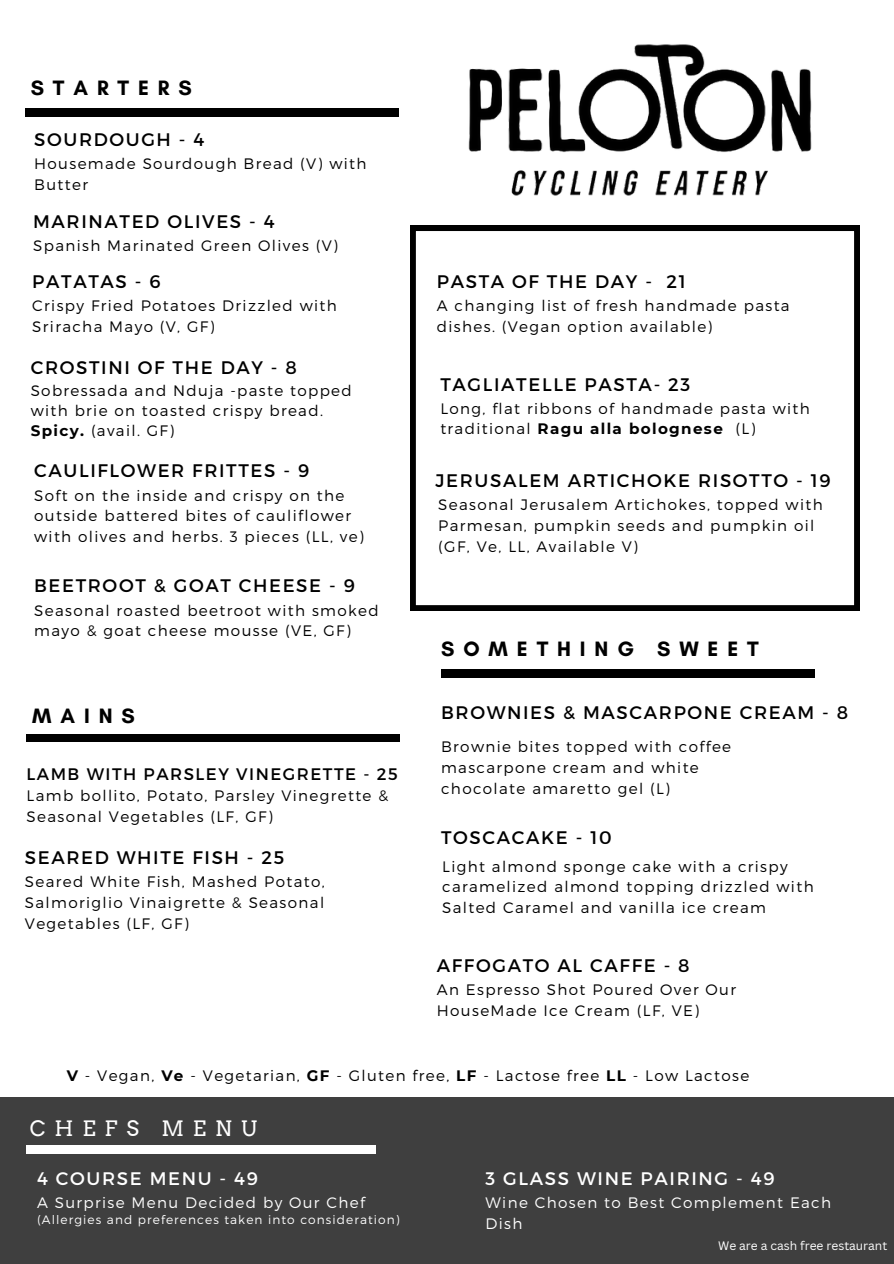
<style>
.page{position:relative;width:894px;height:1264px;background:#fff}
.page>*{position:absolute;margin:0;border:0;box-sizing:border-box;transform-origin:0 0}
.t1{font:700 21.15px "Glacial Indifference";letter-spacing:.42em;color:#000}
.t2{font:21.15px "Arvo";letter-spacing:.42em;color:#fff}
.t3{font:18.15px "Montserrat";letter-spacing:.09em;color:#000}
.t4{font:18.15px "Montserrat";letter-spacing:.09em;color:#fff}
.t5{font:16.65px "Montserrat";letter-spacing:.09em;color:#000}
.t6{font:300 15.15px/20.9px "Montserrat";letter-spacing:.09em;color:#000}
.t7{font:300 15.15px/20.9px "Montserrat";letter-spacing:.09em;color:#fff}
.t8{font:300 12.15px "Montserrat";letter-spacing:.09em;color:#fff}
.t9{font:12px "Canva Sans";color:#fff}
.s1{font-weight:700}
</style>
<div class="page">
<img style="left:468px;top:44px;width:344px;height:152px">
<div style="left:0;top:1097px;width:893px;height:166px;background:#3f3f3f"></div>
<div style="left:27px;top:1145px;width:348px;height:8px;background:#fff"></div>
<div style="left:25px;top:109px;width:373px;height:8px;background:#000"></div>
<svg style="left:410px;top:225px;width:449px;height:385px"></svg>
<div style="left:27px;top:734px;width:373px;height:8px;background:#000"></div>
<div style="left:441px;top:670px;width:373px;height:7px;background:#000"></div>
<h3 class="t1" style="left:31px;top:75px;width:163px">STARTERS</h3>
<h5 class="t3" style="left:34px;top:128px;width:172px">SOURDOUGH - 4</h5>
<h3 class="t6" style="left:34px;top:153px;width:334px">Housemade Sourdough Bread (V) with<br>Butter</h3>
<h5 class="t3" style="left:33px;top:209px;width:243px">MARINATED OLIVES - 4</h5>
<h3 class="t6" style="left:33px;top:234px;width:306px">Spanish Marinated Green Olives (V)</h3>
<h5 class="t3" style="left:32px;top:270px;width:130px">PATATAS - 6</h5>
<h3 class="t6" style="left:32px;top:295px;width:306px">Crispy Fried Potatoes Drizzled with<br>Sriracha Mayo (V, GF)</h3>
<h5 class="t3" style="left:31px;top:355px;width:268px">CROSTINI OF THE DAY - 8</h5>
<h3 class="t6" style="left:31px;top:379px;width:322px;line-height:20.2px">Sobressada and Nduja -paste topped with brie on toasted crispy bread.<br><span class="s1">Spicy.</span> (avail. GF)</h3>
<h1 class="t3" style="left:34px;top:459px;width:276px">CAULIFLOWER FRITTES - 9</h1>
<p class="t6" style="left:34px;top:484px;width:331px">Soft on the inside and crispy on the outside battered bites of cauliflower with olives and herbs. 3 pieces (LL, ve)</p>
<h5 class="t3" style="left:34px;top:573px;width:322px">BEETROOT &amp; GOAT CHEESE - 9</h5>
<h3 class="t6" style="left:34px;top:599px;width:346px">Seasonal roasted beetroot with smoked mayo &amp; goat cheese mousse (VE, GF)</h3>
<h3 class="t1" style="left:32px;top:702px;width:104px">MAINS</h3>
<h5 class="t5" style="left:27px;top:763px;width:372px">LAMB WITH PARSLEY VINEGRETTE - 25</h5>
<h1 class="t6" style="left:27px;top:784px;width:363px">Lamb bollito, Potato, Parsley Vinegrette &amp;<br>Seasonal Vegetables (LF, GF)</h1>
<p class="t3" style="left:25px;top:846px;width:261px">SEARED WHITE FISH - 25</p>
<h3 class="t6" style="left:25px;top:870px;width:301px;text-align:justify">Seared White Fish, Mashed Potato, Salmoriglio Vinaigrette &amp; Seasonal Vegetables (LF, GF)</h3>
<h3 class="t3" style="left:436px;top:270px;width:250px">PASTA OF THE DAY - 21</h3>
<h5 class="t6" style="left:436px;top:294px;width:354px">A changing list of fresh handmade pasta dishes. (Vegan option available)</h5>
<h3 class="t3" style="left:440px;top:373px;width:251px">TAGLIATELLE PASTA- 23</h3>
<h5 class="t6" style="left:440px;top:397px;width:371px;line-height:20.2px">Long, flat ribbons of handmade pasta with traditional <span class="s1">Ragu alla bolognese</span> (L)</h5>
<h5 class="t3" style="left:435px;top:468px;width:396px">JERUSALEM ARTICHOKE RISOTTO - 19</h5>
<p class="t6" style="left:438px;top:493px;width:386px">Seasonal Jerusalem Artichokes, topped with<br>Parmesan, pumpkin seeds and pumpkin oil (GF, Ve, LL, Available V)</p>
<h5 class="t1" style="left:441px;top:636px;width:319px">SOMETHING SWEET</h5>
<h5 class="t3" style="left:441px;top:701px;width:408px">BROWNIES &amp; MASCARPONE CREAM - 8</h5>
<h3 class="t6" style="left:441px;top:735px;width:291px">Brownie bites topped with coffee mascarpone cream and white chocolate amaretto gel (L)</h3>
<h5 class="t3" style="left:441px;top:825px;width:172px">TOSCACAKE - 10</h5>
<h2 class="t6" style="left:442px;top:855px;width:373px">Light almond sponge cake with a crispy caramelized almond topping drizzled with<br>Salted Caramel and vanilla ice cream</h2>
<h5 class="t3" style="left:436px;top:953px;width:254px">AFFOGATO AL CAFFE - 8</h5>
<h3 class="t6" style="left:436px;top:978px;width:300px">An Espresso Shot Poured Over Our<br>HouseMade Ice Cream (LF, VE)</h3>
<p class="t6" style="left:67px;top:1064px;width:683px"><span class="s1">V</span> - Vegan, <span class="s1">Ve</span> - Vegetarian, <span class="s1">GF</span> - Gluten free, <span class="s1">LF</span> - Lactose free <span class="s1">LL</span> - Low Lactose</p>
<h1 class="t2" style="left:30px;top:1116px;width:228px">CHEFS MENU</h1>
<p class="t4" style="left:37px;top:1166px;width:222px">4 COURSE MENU - 49</p>
<h4 class="t7" style="left:37px;top:1191px;width:329px">A Surprise Menu Decided by Our Chef</h4>
<h5 class="t8" style="left:37px;top:1211px;width:364px">(Allergies and preferences taken into consideration)</h5>
<h3 class="t4" style="left:485px;top:1166px;width:290px">3 GLASS WINE PAIRING - 49</h3>
<h5 class="t7" style="left:485px;top:1191px;width:347px">Wine Chosen to Best Complement Each<br>Dish</h5>
<h3 class="t9" style="left:718px;top:1237px;width:170px">We are a cash free restaurant</h3>
</div>
